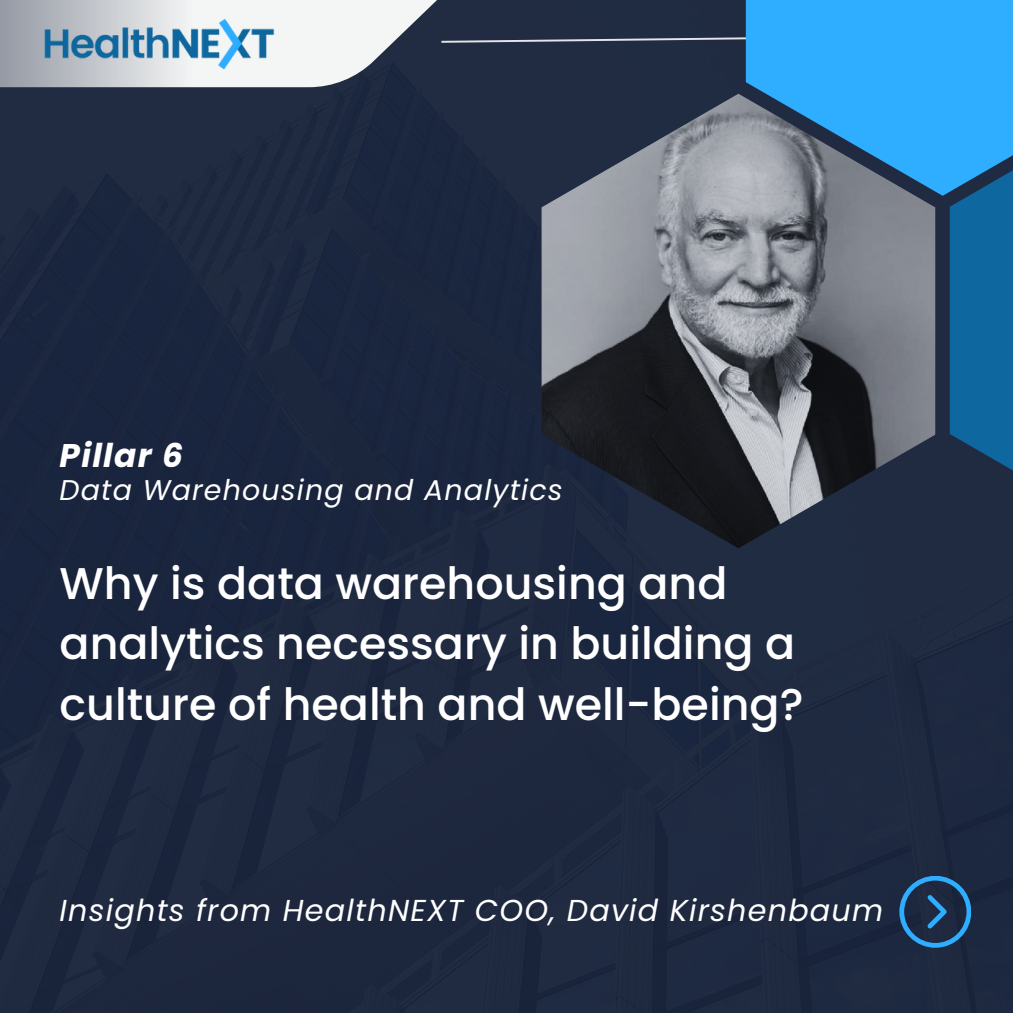
<style>
.page{position:relative;width:1013px;height:1013px;background:#fff}
.page>*{position:absolute;margin:0;border:0;box-sizing:border-box;transform-origin:0 0}
.t1{font:500 44.38px/61px "Poppins";color:#fff}
.t2{font:italic 700 32.75px "Poppins";letter-spacing:.04em;color:#fff}
.t3{font:italic 30.25px "Poppins";letter-spacing:.04em;color:#fff}
.t4{font:italic 28.5px "Poppins";letter-spacing:.04em;color:#fff}
</style>
<div class="page">
<div style="left:0;top:87px;width:1012px;height:925px;background:#1d283f"></div>
<img style="left:541px;top:94px;width:394px;height:454px">
<svg style="left:0;top:0;width:745px;height:87px"></svg>
<svg style="left:745px;top:0;width:267px;height:196px;background:#3c9fe0"></svg>
<svg style="left:949px;top:170px;width:63px;height:300px;background:#106195"></svg>
<img style="left:43px;top:0;width:231px;height:98px">
<svg style="left:899px;top:875px;width:72px;height:72px;background:#21476b"></svg>
<p class="t2" style="left:60px;top:432px;width:125px">Pillar 6</p>
<p class="t4" style="left:60px;top:470px;width:504px">Data Warehousing and Analytics</p>
<p class="t1" style="left:60px;top:552px;width:745px">Why is data warehousing and analytics necessary in building a culture of health and well-being?</p>
<p class="t3" style="left:60px;top:889px;width:825px">Insights from HealthNEXT COO, David Kirshenbaum</p>
</div>
